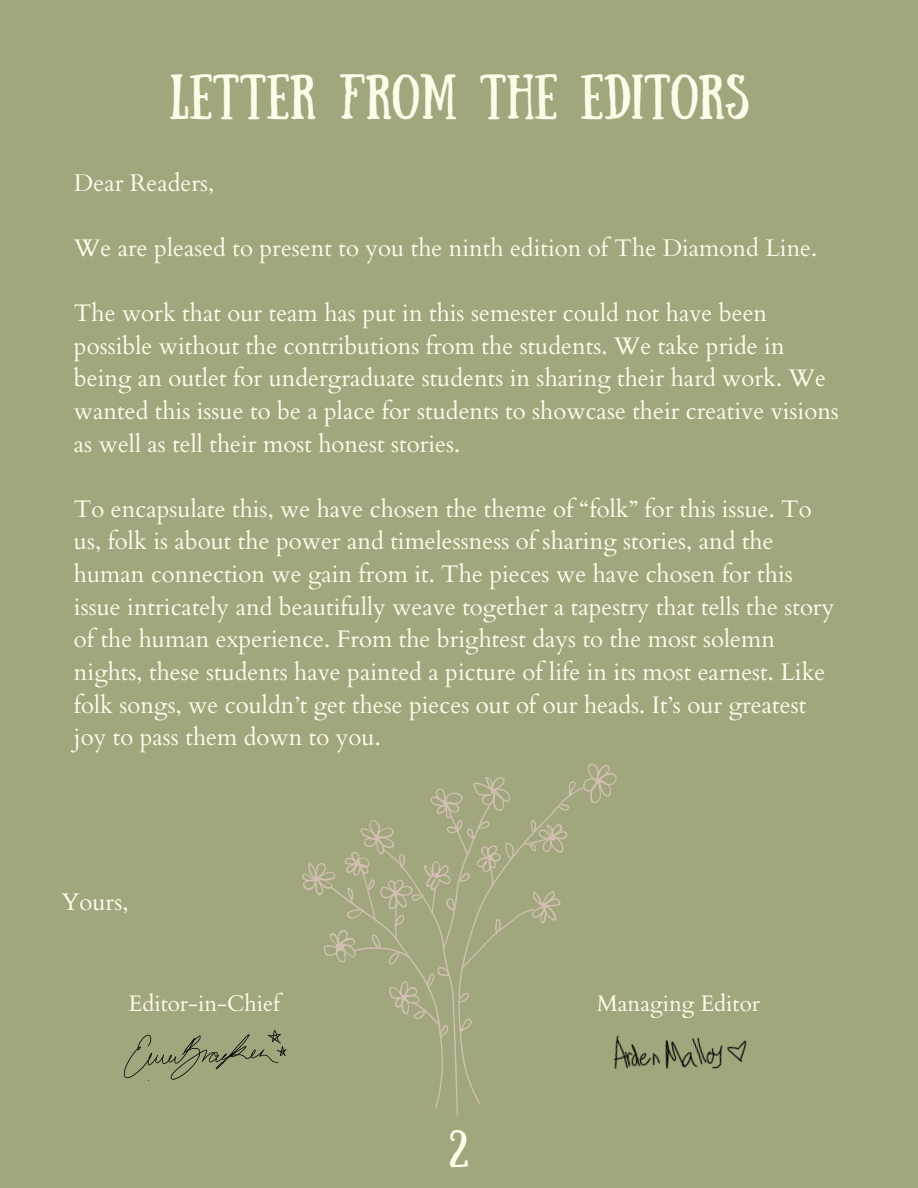
<style>
.page{position:relative;width:918px;height:1188px;background:#a1a67c}
.page>*{position:absolute;margin:0;border:0;box-sizing:border-box;transform-origin:0 0}
.t1{font:45px "Sunday";color:#fdfce9}
.t2{font:37.5px "Sunday";color:#fdfce9}
.t3{font:24px/32.7px "Cardo";color:#fdfce9}
.t4{font:22.5px "Cardo";color:#fdfce9}
</style>
<div class="page">
<svg style="left:302px;top:763px;width:315px;height:353px"></svg>
<img style="left:123px;top:1030px;width:164px;height:50px">
<img style="left:571px;top:1001px;width:176px;height:103px">
<p class="t1" style="left:170px;top:65px;width:580px">LETTER FROM THE EDITORS</p>
<p class="t3" style="left:74px;top:167px;width:142px">Dear Readers,</p>
<p class="t3" style="left:74px;top:232px;width:745px">We are pleased to present to you the ninth edition of The Diamond Line.</p>
<p class="t3" style="left:74px;top:297px;width:767px">The work that our team has put in this semester could not have been possible without the contributions from the students. We take pride in being an outlet for undergraduate students in sharing their hard work. We wanted this issue to be a place for students to showcase their creative visions as well as tell their most honest stories.</p>
<p class="t3" style="left:74px;top:493px;width:762px">To encapsulate this, we have chosen the theme of “folk” for this issue. To us, folk is about the power and timelessness of sharing stories, and the human connection we gain from it. The pieces we have chosen for this issue intricately and beautifully weave together a tapestry that tells the story of the human experience. From the brightest days to the most solemn nights, these students have painted a picture of life in its most earnest. Like folk songs, we couldn’t get these pieces out of our heads. It’s our greatest joy to pass them down to you.</p>
<p class="t3" style="left:62px;top:886px;width:68px">Yours,</p>
<p class="t4" style="left:129px;top:989px;width:153px">Editor-in-Chief</p>
<p class="t2" style="left:449px;top:1122px;width:21px">2</p>
<p class="t4" style="left:597px;top:989px;width:165px">Managing Editor</p>
</div>
